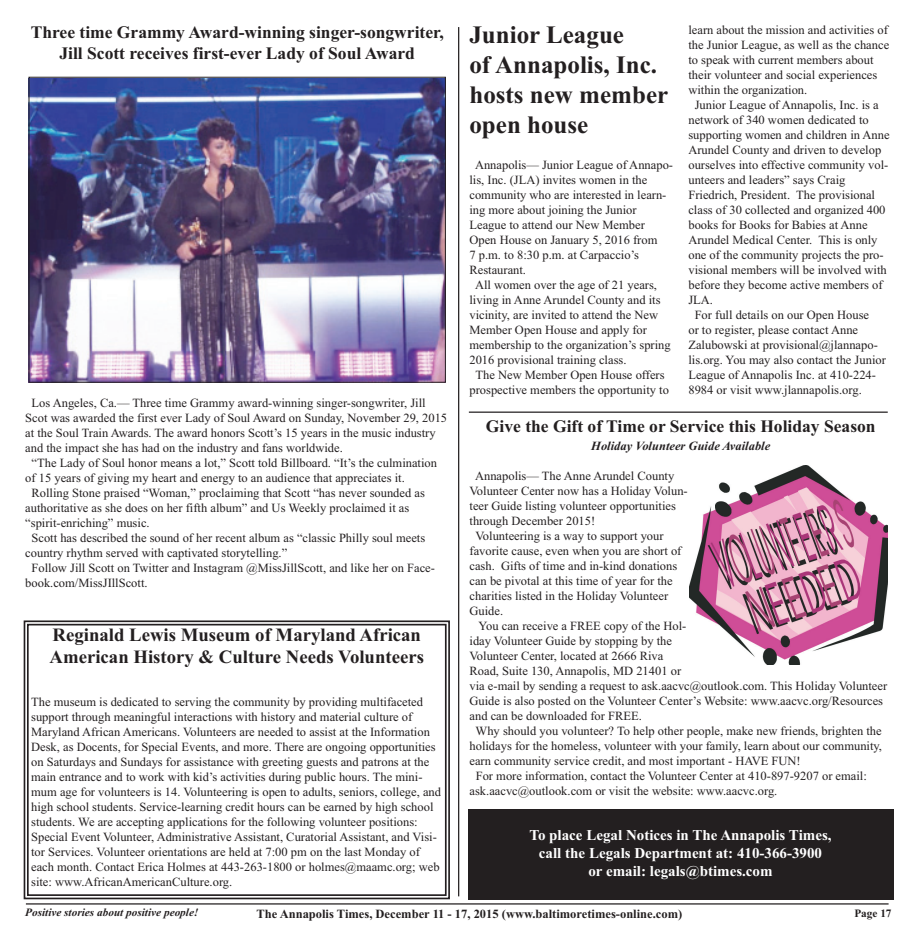
<style>
.page{position:relative;width:917px;height:947px;background:#fff}
.page>*{position:absolute;margin:0;border:0;box-sizing:border-box;transform-origin:0 0}
.t1{font:700 25px/30px "Times New Roman";color:#231f20}
.t2{font:700 18.75px/22.5px "Times New Roman";color:#231f20}
.t3{font:700 17.5px/21px "Times New Roman";color:#231f20;text-align:center}
.t4{font:700 15px/18px "Times New Roman";color:#fff;text-align:center}
.t5{font:12.5px/15px "Times New Roman";color:#231f20}
.t6{font:700 12.5px "Times New Roman";color:#231f20}
.t7{font:italic 700 12.5px "Times New Roman";color:#231f20}
.t8{font:italic 700 11.25px "Times New Roman";color:#231f20}
.t9{font:700 11.25px "Times New Roman";color:#231f20}
</style>
<div class="page">
<hr style="left:26px;top:903px;width:862px;height:1px;background:#231f20">
<div style="left:468px;top:809px;width:424px;height:90px;background:#231f20"></div>
<hr style="left:458px;top:27px;width:1px;height:869px;background:#231f20">
<svg style="left:23px;top:620px;width:427px;height:280px"></svg>
<img style="left:31px;top:79px;width:412px;height:301px">
<div style="left:29px;top:77px;width:416px;height:305px;border:1px solid #231f20"></div>
<hr style="left:468px;top:411px;width:419px;height:2px;background:#231f20">
<img style="left:689px;top:466px;width:198px;height:199px">
<p class="t1" style="left:469px;top:22px;width:200px">Junior League<br>of Annapolis, Inc. hosts new member open house</p>
<p class="t5" style="left:475px;top:159px;width:199px">Annapolis— Junior League of Annapo-</p>
<p class="t5" style="left:469px;top:174px;width:179px">lis, Inc. (JLA) invites women in the</p>
<p class="t5" style="left:469px;top:189px;width:198px">community who are interested in learn-</p>
<p class="t5" style="left:469px;top:204px;width:169px">ing more about joining the Junior</p>
<p class="t5" style="left:469px;top:219px;width:177px">League to attend our New Member</p>
<p class="t5" style="left:469px;top:234px;width:189px">Open House on January 5, 2016 from</p>
<p class="t5" style="left:469px;top:249px;width:171px">7 p.m. to 8:30 p.m. at Carpaccio’s</p>
<p class="t5" style="left:469px;top:264px;width:58px">Restaurant.</p>
<p class="t5" style="left:475px;top:279px;width:183px">All women over the age of 21 years,</p>
<p class="t5" style="left:469px;top:294px;width:192px">living in Anne Arundel County and its</p>
<p class="t5" style="left:469px;top:309px;width:190px">vicinity, are invited to attend the New</p>
<p class="t5" style="left:469px;top:324px;width:179px">Member Open House and apply for</p>
<p class="t5" style="left:469px;top:339px;width:203px">membership to the organization’s spring</p>
<p class="t5" style="left:469px;top:354px;width:158px">2016 provisional training class.</p>
<p class="t5" style="left:475px;top:369px;width:190px">The New Member Open House offers</p>
<p class="t5" style="left:469px;top:384px;width:201px">prospective members the opportunity to</p>
<p class="t5" style="left:688px;top:24px;width:201px">learn about the mission and activities of</p>
<p class="t5" style="left:688px;top:39px;width:202px">the Junior League, as well as the chance</p>
<p class="t5" style="left:688px;top:54px;width:187px">to speak with current members about</p>
<p class="t5" style="left:688px;top:69px;width:190px">their volunteer and social experiences</p>
<p class="t5" style="left:688px;top:84px;width:120px">within the organization.</p>
<p class="t5" style="left:694px;top:99px;width:185px">Junior League of Annapolis, Inc. is a</p>
<p class="t5" style="left:688px;top:114px;width:182px">network of 340 women dedicated to</p>
<p class="t5" style="left:688px;top:129px;width:203px">supporting women and children in Anne</p>
<p class="t5" style="left:688px;top:144px;width:194px">Arundel County and driven to develop</p>
<p class="t5" style="left:688px;top:159px;width:201px">ourselves into effective community vol-</p>
<p class="t5" style="left:688px;top:174px;width:158px">unteers and leaders” says Craig</p>
<p class="t5" style="left:688px;top:189px;width:188px">Friedrich, President. The provisional</p>
<p class="t5" style="left:688px;top:204px;width:198px">class of 30 collected and organized 400</p>
<p class="t5" style="left:688px;top:219px;width:181px">books for Books for Babies at Anne</p>
<p class="t5" style="left:688px;top:234px;width:190px">Arundel Medical Center. This is only</p>
<p class="t5" style="left:688px;top:249px;width:197px">one of the community projects the pro-</p>
<p class="t5" style="left:688px;top:264px;width:200px">visional members will be involved with</p>
<p class="t5" style="left:688px;top:279px;width:196px">before they become active members of</p>
<p class="t5" style="left:688px;top:294px;width:26px">JLA.</p>
<p class="t5" style="left:694px;top:309px;width:176px">For full details on our Open House</p>
<p class="t5" style="left:688px;top:324px;width:171px">or to register, please contact Anne</p>
<p class="t5" style="left:688px;top:339px;width:191px">Zalubowski at provisional@jlannapo-</p>
<p class="t5" style="left:688px;top:354px;width:199px">lis.org. You may also contact the Junior</p>
<p class="t5" style="left:688px;top:369px;width:189px">League of Annapolis Inc. at 410-224-</p>
<p class="t5" style="left:688px;top:384px;width:175px">8984 or visit www.jlannapolis.org.</p>
<p class="t3" style="left:31px;top:24px;width:414px">Three time Grammy Award-winning singer-songwriter,<br>Jill Scott receives first-ever Lady of Soul Award</p>
<p class="t5" style="left:32px;top:397px;width:395px">Los Angeles, Ca.— Three time Grammy award-winning singer-songwriter, Jill</p>
<p class="t5" style="left:25px;top:412px;width:423px">Scot was awarded the first ever Lady of Soul Award on Sunday, November 29, 2015</p>
<p class="t5" style="left:25px;top:427px;width:412px">at the Soul Train Awards. The award honors Scott’s 15 years in the music industry</p>
<p class="t5" style="left:25px;top:442px;width:319px">and the impact she has had on the industry and fans worldwide.</p>
<p class="t5" style="left:32px;top:457px;width:407px">“The Lady of Soul honor means a lot,” Scott told Billboard. “It’s the culmination</p>
<p class="t5" style="left:25px;top:472px;width:381px">of 15 years of giving my heart and energy to an audience that appreciates it.</p>
<p class="t5" style="left:32px;top:487px;width:395px">Rolling Stone praised “Woman,” proclaiming that Scott “has never sounded as</p>
<p class="t5" style="left:25px;top:502px;width:385px">authoritative as she does on her fifth album” and Us Weekly proclaimed it as</p>
<p class="t5" style="left:25px;top:517px;width:126px">“spirit-enriching” music.</p>
<p class="t5" style="left:32px;top:532px;width:395px">Scott has described the sound of her recent album as “classic Philly soul meets</p>
<p class="t5" style="left:25px;top:547px;width:263px">country rhythm served with captivated storytelling.”</p>
<p class="t5" style="left:32px;top:562px;width:405px">Follow Jill Scott on Twitter and Instagram @MissJillScott, and like her on Face-</p>
<p class="t5" style="left:25px;top:577px;width:124px">book.com/MissJIllScott.</p>
<p class="t3" style="left:486px;top:417px;width:391px">Give the Gift of Time or Service this Holiday Season</p>
<p class="t7" style="left:591px;top:438px;width:180px">Holiday Volunteer Guide Available</p>
<p class="t5" style="left:475px;top:469px;width:201px">Annapolis— The Anne Arundel County</p>
<p class="t5" style="left:469px;top:484px;width:220px">Volunteer Center now has a Holiday Volun-</p>
<p class="t5" style="left:469px;top:499px;width:208px">teer Guide listing volunteer opportunities</p>
<p class="t5" style="left:469px;top:514px;width:127px">through December 2015!</p>
<p class="t5" style="left:475px;top:529px;width:189px">Volunteering is a way to support your</p>
<p class="t5" style="left:469px;top:544px;width:213px">favorite cause, even when you are short of</p>
<p class="t5" style="left:469px;top:559px;width:209px">cash. Gifts of time and in-kind donations</p>
<p class="t5" style="left:469px;top:574px;width:205px">can be pivotal at this time of year for the</p>
<p class="t5" style="left:469px;top:589px;width:200px">charities listed in the Holiday Volunteer</p>
<p class="t5" style="left:469px;top:604px;width:35px">Guide.</p>
<p class="t5" style="left:478px;top:619px;width:209px">You can receive a FREE copy of the Hol-</p>
<p class="t5" style="left:469px;top:634px;width:204px">iday Volunteer Guide by stopping by the</p>
<p class="t5" style="left:469px;top:649px;width:195px">Volunteer Center, located at 2666 Riva</p>
<p class="t5" style="left:469px;top:664px;width:213px">Road, Suite 130, Annapolis, MD 21401 or</p>
<p class="t5" style="left:469px;top:679px;width:419px">via e-mail by sending a request to ask.aacvc@outlook.com. This Holiday Volunteer</p>
<p class="t5" style="left:469px;top:694px;width:415px">Guide is also posted on the Volunteer Center’s Website: www.aacvc.org/Resources</p>
<p class="t5" style="left:469px;top:709px;width:174px">and can be downloaded for FREE.</p>
<p class="t5" style="left:475px;top:724px;width:407px">Why should you volunteer? To help other people, make new friends, brighten the</p>
<p class="t5" style="left:469px;top:739px;width:414px">holidays for the homeless, volunteer with your family, learn about our community,</p>
<p class="t5" style="left:469px;top:754px;width:332px">earn community service credit, and most important - HAVE FUN!</p>
<p class="t5" style="left:475px;top:769px;width:392px">For more information, contact the Volunteer Center at 410-897-9207 or email:</p>
<p class="t5" style="left:469px;top:784px;width:309px">ask.aacvc@outlook.com or visit the website: www.aacvc.org.</p>
<p class="t2" style="left:50px;top:625px;width:376px">Reginald Lewis Museum of Maryland African<br>American History &amp; Culture Needs Volunteers</p>
<p class="t5" style="left:31px;top:695px;width:411px">The museum is dedicated to serving the community by providing multifaceted support through meaningful interactions with history and material culture of Maryland African Americans. Volunteers are needed to assist at the Information Desk, as Docents, for Special Events, and more. There are ongoing opportunities on Saturdays and Sundays for assistance with greeting guests and patrons at the main entrance and to work with kid’s activities during public hours. The mini&shy;mum age for volunteers is 14. Volunteering is open to adults, seniors, college, and high school students. Service-learning credit hours can be earned by high school students. We are accepting applications for the following volunteer positions:<br>Special Event Volunteer, Administrative Assistant, Curatorial Assistant, and Visi&shy;tor Services. Volunteer orientations are held at 7:00 pm on the last Monday of each month. Contact Erica Holmes at 443-263-1800 or holmes@maamc.org; web site: www.AfricanAmericanCulture.org.</p>
<p class="t8" style="left:25px;top:905px;width:175px">Positive stories about positive people!</p>
<p class="t4" style="left:529px;top:827px;width:304px">To place Legal Notices in The Annapolis Times, call the Legals Department at: 410-366-3900<br>or email: legals@btimes.com</p>
<p class="t6" style="left:256px;top:909px;width:427px">The Annapolis Times, December 11 - 17, 2015 (www.baltimoretimes-online.com)</p>
<p class="t9" style="left:854px;top:909px;width:39px">Page 17</p>
</div>
